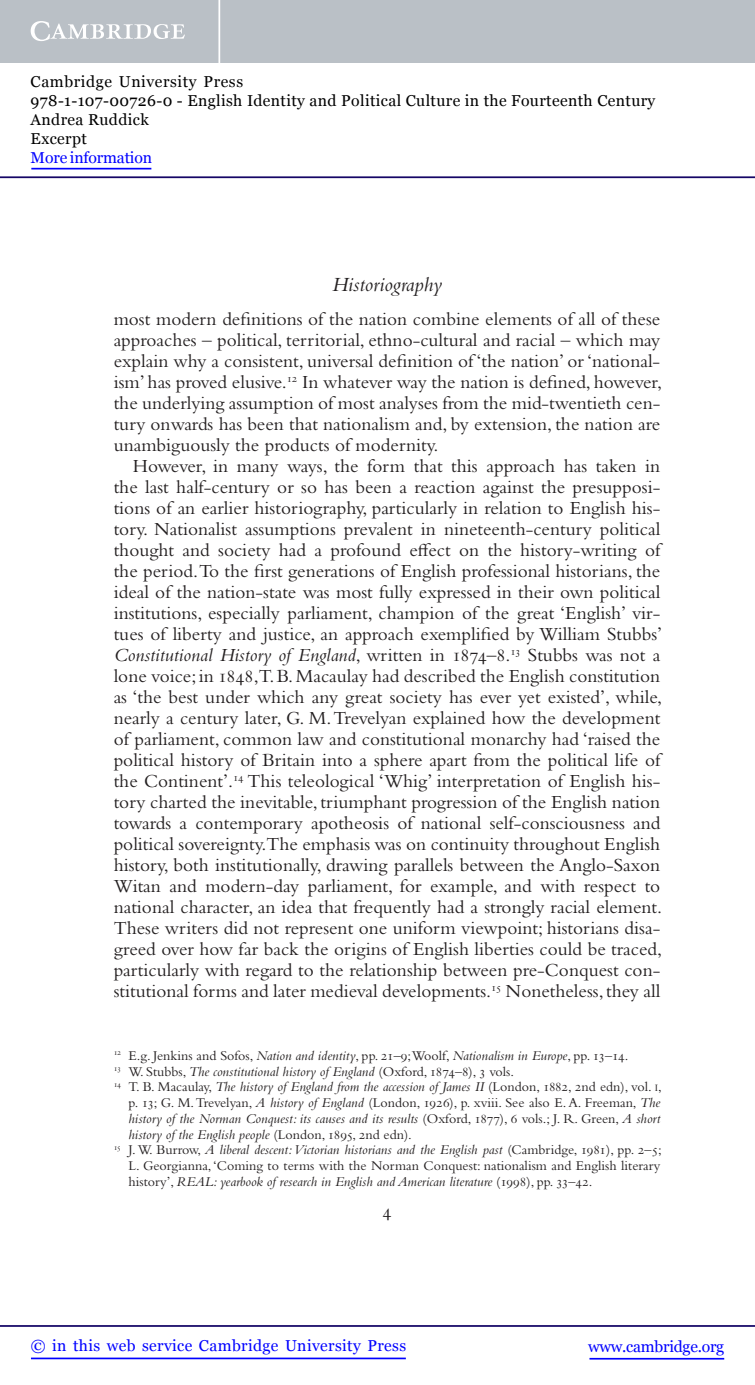
<style>
.page{position:relative;width:755px;height:1385px;background:#fff}
.page>*{position:absolute;margin:0;border:0;box-sizing:border-box;transform-origin:0 0}
.t1{font:italic 21px "Bembo Std";color:#231f20}
.t2{font:19.25px/21px "Bembo Std";color:#231f20;text-align:justify}
.t3{font:15.75px/18.9px "Georgia";letter-spacing:.025em;color:#000}
.t4{font:15.75px "Georgia";letter-spacing:.025em;color:#00f}
.t5{font:15.75px "Georgia";letter-spacing:-.015em;color:#00f}
.t6{font:15.75px "Georgia";letter-spacing:-.01em;color:#00f}
.t7{font:italic 14px "Bembo Std";color:#231f20}
.t8{font:14px "Bembo Std";color:#231f20}
.t9{font:14px "Bembo Std";letter-spacing:-.025em;color:#231f20}
.s1{font-style:italic}
.s2{font-style:normal}
.s3{font-style:normal;font-size:10.15px}
</style>
<div class="page">
<hr style="left:589px;top:1358px;width:134px;height:1px;background:#00f">
<hr style="left:0;top:1325px;width:754px;height:2px;background:#150666">
<hr style="left:31px;top:1357px;width:374px;height:2px;background:#00f">
<div style="left:0;top:0;width:754px;height:63px;background:#bac0c6"></div>
<svg style="left:31px;top:21px;width:154px;height:20px"></svg>
<hr style="left:218px;top:0;width:2px;height:63px;background:#fff">
<hr style="left:0;top:176px;width:754px;height:2px;background:#150666">
<hr style="left:31px;top:168px;width:120px;height:1px;background:#00f">
<p class="t3" style="left:31px;top:72px;width:625px">Cambridge University Press<br>978-1-107-00726-0 - English Identity and Political Culture in the Fourteenth Century Andrea Ruddick<br>Excerpt</p>
<p class="t6" style="left:31px;top:148px;width:123px">More information</p>
<p class="t1" style="left:332px;top:276px;width:111px">Historiography</p>
<p class="t2" style="left:114px;top:310px;width:549px">most modern definitions of the nation combine elements of all of these approaches – political, territorial, ethno-cultural and racial – which may explain why a consistent, universal definition of ‘the nation’ or ‘national&shy;ism’ has proved elusive. <sup>12</sup> In whatever way the nation is defined, however, the underlying assumption of most analyses from the mid-twentieth cen&shy;tury onwards has been that nationalism and, by extension, the nation are unambiguously the products of modernity.</p>
<p class="t2" style="left:114px;top:457px;width:549px;text-indent:19px">However, in many ways, the form that this approach has taken in the last half-century or so has been a reaction against the presupposi&shy;tions of an earlier historiography, particularly in relation to English his&shy;tory. Nationalist assumptions prevalent in nineteenth-century political thought and society had a profound effect on the history-writing of the period.To the first generations of English professional historians, the ideal of the nation-state was most fully expressed in their own political institutions, especially parliament, champion of the great ‘English’ vir&shy;tues of liberty and justice, an approach exemplified by William Stubbs’ <span class="s1">Constitutional History of England</span>, written in 1874–8. <sup>13</sup> Stubbs was not a lone voice; in 1848,T. B. Macaulay had described the English constitution as ‘the best under which any great society has ever yet existed’, while, nearly a century later, G. M. Trevelyan explained how the development of parliament, common law and constitutional monarchy had ‘raised the political history of B ritain into a sphere apart from the political life of the Continent’. <sup>14</sup> This teleological ‘Whig’ interpretation of English his&shy;tory charted the inevitable, triumphant progression of the English nation towards a contemporary apotheosis of national self-consciousness and political sovereignty.The emphasis was on continuity throughout English history, both institutionally, drawing parallels between the Anglo-Saxon Witan and modern-day parliament, for example, and with respect to national character , an idea that frequently had a strongly racial element.<br>These writers did not represent one uniform viewpoint; historians disa&shy;greed over how far back the origins of English liberties could be traced, particularly with regard to the relationship between pre-Conquest con&shy;stitutional forms and later medieval developments. <sup>15</sup> Nonetheless, they all</p>
<p class="t9" style="left:114px;top:1050px;width:516px"><sup>12</sup> E.g. Jenkins and Sofos, <span class="s1">Nation and identity</span> , pp. 21–9;Woolf, <span class="s1">Nationalism in Europe</span> , pp. 13–14.</p>
<p class="t7" style="left:114px;top:1066px;width:401px"><sup>13</sup> <span class="s2">W. Stubbs ,</span> The constitutional history of England <span class="s2">( Oxford , 1874 –8), 3 vols .</span></p>
<p class="t7" style="left:114px;top:1081px;width:549px"><sup>14</sup> <span class="s2">T. B. Macaulay ,</span> The history of England from the accession of James II <span class="s2">( London , 1882 , 2nd edn), vol.</span> <span class="s3">I</span><span class="s2">,</span></p>
<p class="t8" style="left:128px;top:1097px;width:533px">p. 13 ; G. M. Trevelyan , <span class="s1">A history of England</span> ( London , 1926 ), p. xviii . See also E . A. Freeman , <span class="s1">The</span></p>
<p class="t7" style="left:128px;top:1113px;width:533px">history of the Norman Conquest: its causes and its results <span class="s2">( Oxford , 1877 ), 6 vols. ; J. R. Green ,</span> A short</p>
<p class="t7" style="left:128px;top:1129px;width:284px">history of the English people <span class="s2">( London , 1895 , 2nd edn) .</span></p>
<p class="t7" style="left:114px;top:1144px;width:549px"><sup>15</sup> <span class="s2">J. W. Burrow ,</span> A liberal descent: Victorian historians and the English past <span class="s2">( Cambridge , 1981 ), pp. 2–5 ;</span></p>
<p class="t8" style="left:128px;top:1160px;width:533px">L. Georgianna, ‘Coming to terms with the Norman Conquest: nationalism and English literary</p>
<p class="t7" style="left:128px;top:1176px;width:465px"><span class="s2">history’,</span> REAL: yearbook of research in English and American literature <span class="s2">( 1998 ), pp. 33–42.</span></p>
<p class="t2" style="left:382px;top:1202px;width:11px">4</p>
<p class="t4" style="left:31px;top:1337px;width:376px">© in this web service Cambridge University Press</p>
<p class="t5" style="left:587px;top:1337px;width:137px">www.cambridge.org</p>
</div>
